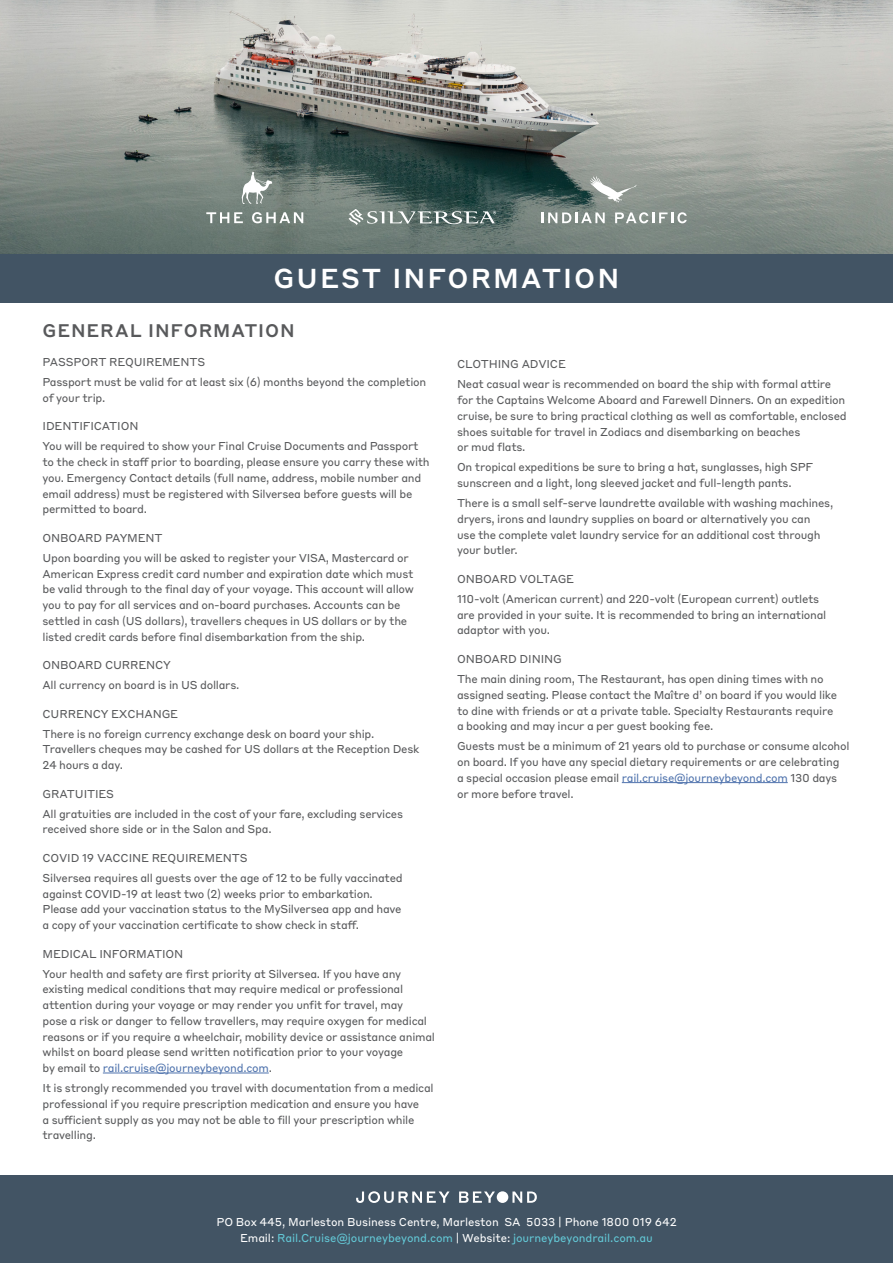
<style>
.page{position:relative;width:893px;height:1263px;background:#fff}
.page>*{position:absolute;margin:0;border:0;box-sizing:border-box;transform-origin:0 0}
.t1{font:500 27px "Styrene B";letter-spacing:.075em;color:#fff}
.t2{font:500 18px "Styrene B";letter-spacing:.05em;color:#58595b}
.t3{font:11.25px/15.8px "Styrene B";letter-spacing:-.025em;color:#58595b}
.t4{font:11.25px/16.5px "Styrene B";letter-spacing:-.01em;color:#fff;text-align:center}
.s1{color:#4f73ad}
.s2{color:#63c9d7}
</style>
<div class="page">
<div style="left:0;top:253px;width:893px;height:50px;background:#425464"></div>
<img style="left:0;top:0;width:893px;height:253px">
<hr style="left:103px;top:1072px;width:166px;height:1px;background:#4f73ad">
<hr style="left:622px;top:782px;width:166px;height:1px;background:#4f73ad">
<div style="left:0;top:1176px;width:893px;height:87px;background:#425464"></div>
<svg style="left:356px;top:1191px;width:94px;height:12px"></svg>
<svg style="left:459px;top:1191px;width:36px;height:12px"></svg>
<svg style="left:512px;top:1191px;width:25px;height:12px"></svg>
<div style="left:497px;top:1191px;width:11px;height:12px;background:#fff;border-radius:50%"></div>
<svg style="left:541px;top:212px;width:64px;height:11px"></svg>
<svg style="left:615px;top:212px;width:72px;height:11px"></svg>
<svg style="left:588px;top:176px;width:49px;height:27px"></svg>
<svg style="left:349px;top:209px;width:147px;height:16px;background:#808f8b"></svg>
<svg style="left:206px;top:212px;width:37px;height:11px"></svg>
<svg style="left:252px;top:212px;width:51px;height:11px"></svg>
<svg style="left:242px;top:172px;width:31px;height:32px"></svg>
<h1 class="t1" style="left:274px;top:255px;width:347px">GUEST INFORMATION</h1>
<h2 class="t2" style="left:43px;top:316px;width:254px">GENERAL INFORMATION</h2>
<p class="t3" style="left:43px;top:351px;width:385px;line-height:20px">PASSPORT REQUIREMENTS<br>Passport must be valid for at least six (6) months beyond the completion</p>
<p class="t3" style="left:43px;top:389px;width:64px">of your trip.</p>
<p class="t3" style="left:43px;top:415px;width:378px;line-height:20px">IDENTIFICATION<br>You will be required to show your Final Cruise Documents and Passport</p>
<p class="t3" style="left:43px;top:453px;width:389px">to the check in staff prior to boarding, please ensure you carry these with you. Emergency Contact details (full name, address, mobile number and email address) must be registered with Silversea before guests will be permitted to board.</p>
<p class="t3" style="left:43px;top:527px;width:368px;line-height:20px">ONBOARD PAYMENT<br>Upon boarding you will be asked to register your VISA, Mastercard or</p>
<p class="t3" style="left:43px;top:565px;width:373px">American Express credit card number and expiration date which must be valid through to the final day of your voyage. This account will allow you to pay for all services and on-board purchases. Accounts can be settled in cash (US dollars), travellers cheques in US dollars or by the listed credit cards before final disembarkation from the ship.</p>
<p class="t3" style="left:43px;top:654px;width:198px;line-height:20px">ONBOARD CURRENCY<br>All currency on board is in US dollars.</p>
<p class="t3" style="left:43px;top:703px;width:333px;line-height:20px">CURRENCY EXCHANGE<br>There is no foreign currency exchange desk on board your ship.</p>
<p class="t3" style="left:43px;top:740px;width:378px">Travellers cheques may be cashed for US dollars at the Reception Desk<br>24 hours a day.</p>
<p class="t3" style="left:43px;top:783px;width:362px;line-height:20px">GRATUITIES<br>All gratuities are included in the cost of your fare, excluding services</p>
<p class="t3" style="left:43px;top:820px;width:231px">received shore side or in the Salon and Spa.</p>
<p class="t3" style="left:43px;top:847px;width:362px;line-height:20px">COVID 19 VACCINE REQUIREMENTS<br>Silversea requires all guests over the age of 12 to be fully vaccinated</p>
<p class="t3" style="left:43px;top:885px;width:361px">against COVID-19 at least two (2) weeks prior to embarkation.<br>Please add your vaccination status to the MySilversea app and have a copy of your vaccination certificate to show check in staff.</p>
<p class="t3" style="left:43px;top:943px;width:360px;line-height:20px">MEDICAL INFORMATION<br>Your health and safety are first priority at Silversea. If you have any</p>
<p class="t3" style="left:43px;top:980px;width:394px">existing medical conditions that may require medical or professional attention during your voyage or may render you unfit for travel, may<br>pose a risk or danger to fellow travellers, may require oxygen for medical reasons or if you require a wheelchair, mobility device or assistance animal whilst on board please send written notification prior to your voyage<br>by email to <span class="s1">rail.cruise@journeybeyond.com</span>.</p>
<p class="t3" style="left:43px;top:1079px;width:393px">It is strongly recommended you travel with documentation from a medical professional if you require prescription medication and ensure you have<br>a sufficient supply as you may not be able to fill your prescription while travelling.</p>
<p class="t3" style="left:457px;top:353px;width:376px;line-height:20px">CLOTHING ADVICE<br>Neat casual wear is recommended on board the ship with formal attire</p>
<p class="t3" style="left:457px;top:391px;width:391px">for the Captains Welcome Aboard and Farewell Dinners. On an expedition cruise, be sure to bring practical clothing as well as comfortable, enclosed shoes suitable for travel in Zodiacs and disembarking on beaches<br>or mud flats.</p>
<p class="t3" style="left:457px;top:459px;width:358px">On tropical expeditions be sure to bring a hat, sunglasses, high SPF sunscreen and a light, long sleeved jacket and full-length pants.</p>
<p class="t3" style="left:457px;top:494px;width:378px">There is a small self-serve laundrette available with washing machines, dryers, irons and laundry supplies on board or alternatively you can<br>use the complete valet laundry service for an additional cost through your butler.</p>
<p class="t3" style="left:457px;top:568px;width:364px;line-height:20px">ONBOARD VOLTAGE<br>110-volt (American current) and 220-volt (European current) outlets</p>
<p class="t3" style="left:457px;top:606px;width:371px">are provided in your suite. It is recommended to bring an international adaptor with you.</p>
<p class="t3" style="left:457px;top:648px;width:368px;line-height:20px">ONBOARD DINING<br>The main dining room, The Restaurant, has open dining times with no</p>
<p class="t3" style="left:457px;top:686px;width:382px">assigned seating. Please contact the Maître d’ on board if you would like to dine with friends or at a private table. Specialty Restaurants require a booking and may incur a per guest booking fee.</p>
<p class="t3" style="left:457px;top:737px;width:394px">Guests must be a minimum of 21 years old to purchase or consume alcohol on board. If you have any special dietary requirements or are celebrating<br>a special occasion please email <span class="s1">rail.cruise@journeybeyond.com</span> 130 days or more before travel.</p>
<p class="t4" style="left:216px;top:1213px;width:462px">PO Box 445, Marleston Business Centre, Marleston SA 5033 | Phone 1800 019 642<br>Email: <span class="s2">Rail.Cruise@journeybeyond.com</span> | Website: <span class="s2">journeybeyondrail.com.au</span></p>
</div>
